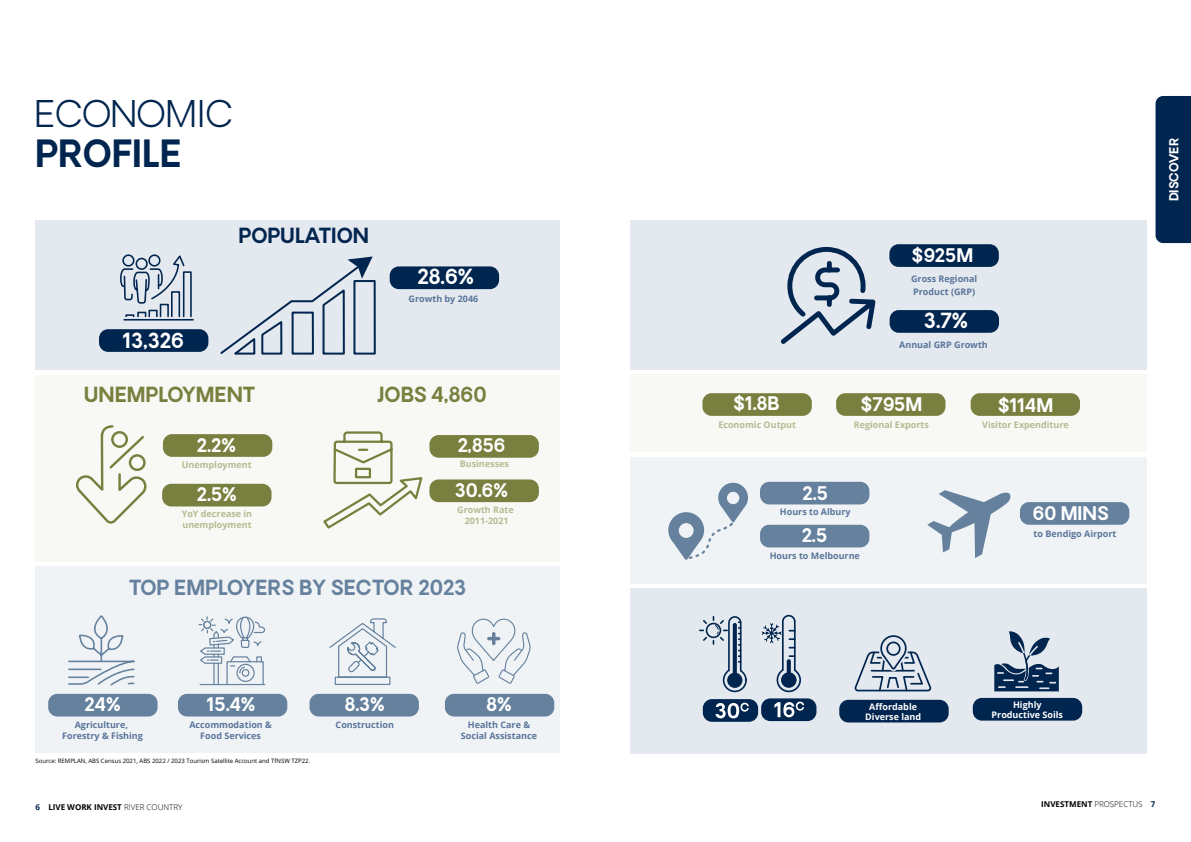
<style>
.page{position:relative;width:1191px;height:842px;background:#fff}
.page>*{position:absolute;margin:0;border:0;box-sizing:border-box;transform-origin:0 0}
.t1{font:300 36px "Oakes Grotesk";color:#00254f}
.t2{font:700 36px "Oakes Grotesk";color:#00254f}
.t3{font:700 20px "Oakes Grotesk";color:#65819d}
.t4{font:700 20px "Oakes Grotesk";color:#79803f}
.t5{font:700 20px "Oakes Grotesk";color:#fff}
.t6{font:700 20px "Oakes Grotesk";color:#00254f}
.t7{font:700 18px "Oakes Grotesk";color:#fff}
.t8{font:700 12px "Oakes Grotesk";color:#fff}
.t9{font:700 9px/10.8px "Open Sans";color:#59759a;text-align:center}
.t10{font:700 9px/11px "Open Sans";color:#b6ba91}
.t11{font:700 9px/10px "Open Sans";color:#fff;text-align:center}
.t12{font:700 8px "Open Sans";color:#000}
.t13{font:6px "Open Sans";color:#000}
.s1{color:#00254f}
.s2{font-weight:300}
</style>
<div class="page">
<div style="left:631px;top:374px;width:516px;height:78px;background:#f8f9f5"></div>
<div style="left:631px;top:458px;width:516px;height:126px;background:#f0f3f6"></div>
<div style="left:631px;top:588px;width:516px;height:165px;background:#e4e8ef"></div>
<div style="left:631px;top:220px;width:516px;height:150px;background:#e4e8ef"></div>
<div style="left:35px;top:220px;width:525px;height:150px;background:#e4e8ef"></div>
<div style="left:35px;top:375px;width:525px;height:187px;background:#f8f9f5"></div>
<div style="left:35px;top:566px;width:525px;height:187px;background:#f0f3f6"></div>
<div style="left:1155px;top:96px;width:36px;height:147px;background:#00254f"></div>
<svg style="left:120px;top:254px;width:74px;height:67px"></svg>
<svg style="left:220px;top:293px;width:101px;height:62px"></svg>
<svg style="left:76px;top:425px;width:71px;height:99px"></svg>
<svg style="left:321px;top:256px;width:103px;height:461px"></svg>
<svg style="left:68px;top:616px;width:67px;height:70px"></svg>
<svg style="left:198px;top:616px;width:68px;height:78px"></svg>
<svg style="left:328px;top:618px;width:69px;height:68px"></svg>
<svg style="left:457px;top:618px;width:74px;height:66px"></svg>
<svg style="left:780px;top:246px;width:96px;height:98px"></svg>
<svg style="left:668px;top:482px;width:80px;height:78px"></svg>
<svg style="left:927px;top:490px;width:84px;height:68px"></svg>
<svg style="left:699px;top:616px;width:48px;height:77px"></svg>
<svg style="left:761px;top:614px;width:40px;height:79px"></svg>
<svg style="left:854px;top:635px;width:77px;height:57px"></svg>
<svg style="left:994px;top:631px;width:64px;height:60px"></svg>
<div style="left:48px;top:694px;width:110px;height:22px;background:#65819d;border-radius:9px"></div>
<div style="left:178px;top:694px;width:109px;height:22px;background:#65819d;border-radius:9px"></div>
<div style="left:309px;top:694px;width:110px;height:22px;background:#65819d;border-radius:9px"></div>
<div style="left:445px;top:694px;width:109px;height:22px;background:#65819d;border-radius:9px"></div>
<div style="left:163px;top:434px;width:109px;height:23px;background:#79803f;border-radius:9px"></div>
<div style="left:162px;top:484px;width:109px;height:22px;background:#79803f;border-radius:9px"></div>
<div style="left:429px;top:435px;width:110px;height:23px;background:#79803f;border-radius:9px"></div>
<div style="left:429px;top:479px;width:110px;height:23px;background:#79803f;border-radius:9px"></div>
<div style="left:839px;top:700px;width:109px;height:22px;background:#00254f;border-radius:9px"></div>
<div style="left:972px;top:698px;width:110px;height:23px;background:#00254f;border-radius:9px"></div>
<div style="left:703px;top:699px;width:55px;height:23px;background:#00254f;border-radius:9px"></div>
<div style="left:761px;top:698px;width:55px;height:23px;background:#00254f;border-radius:9px"></div>
<svg style="left:715px;top:703px;width:33px;height:15px"></svg>
<svg style="left:774px;top:702px;width:30px;height:15px"></svg>
<div style="left:702px;top:393px;width:110px;height:23px;background:#79803f;border-radius:9px"></div>
<div style="left:836px;top:393px;width:109px;height:23px;background:#79803f;border-radius:9px"></div>
<div style="left:970px;top:393px;width:110px;height:23px;background:#79803f;border-radius:9px"></div>
<div style="left:889px;top:244px;width:109px;height:23px;background:#00254f;border-radius:9px"></div>
<div style="left:889px;top:310px;width:110px;height:23px;background:#00254f;border-radius:9px"></div>
<div style="left:760px;top:482px;width:109px;height:22px;background:#65819d;border-radius:9px"></div>
<div style="left:760px;top:525px;width:109px;height:22px;background:#65819d;border-radius:9px"></div>
<div style="left:1020px;top:502px;width:109px;height:23px;background:#65819d;border-radius:9px"></div>
<div style="left:99px;top:329px;width:109px;height:23px;background:#00254f;border-radius:9px"></div>
<div style="left:390px;top:266px;width:109px;height:23px;background:#00254f;border-radius:9px"></div>
<h1 class="t1" style="left:35px;top:91px;width:200px">ECONOMIC</h1>
<h1 class="t2" style="left:35px;top:130px;width:148px">PROFILE</h1>
<h3 class="t8" style="left:1166px;top:201px;width:65px;rotate:-90deg">DISCOVER</h3>
<h2 class="t5" style="left:123px;top:327px;width:63px">13,326</h2>
<h2 class="t6" style="left:238px;top:222px;width:132px">POPULATION</h2>
<h2 class="t5" style="left:417px;top:264px;width:58px">28.6%</h2>
<p class="t9" style="left:408px;top:293px;width:71px">Growth by 2046</p>
<h2 class="t4" style="left:84px;top:382px;width:173px">UNEMPLOYMENT</h2>
<h3 class="t7" style="left:197px;top:434px;width:41px">2.2%</h3>
<h3 class="t7" style="left:197px;top:483px;width:41px">2.5%</h3>
<p class="t10" style="left:182px;top:459px;width:71px">Unemployment</p>
<p class="t10" style="left:182px;top:508px;width:72px">YoY decrease in unemployment</p>
<h2 class="t4" style="left:377px;top:382px;width:111px">JOBS 4,860</h2>
<h3 class="t7" style="left:458px;top:433px;width:49px">2,856</h3>
<h3 class="t7" style="left:455px;top:478px;width:54px">30.6%</h3>
<p class="t10" style="left:460px;top:458px;width:51px">Businesses</p>
<p class="t10" style="left:457px;top:504px;width:58px;text-align:center">Growth Rate<br>2011-2021</p>
<h2 class="t3" style="left:129px;top:574px;width:339px">TOP EMPLOYERS BY SECTOR 2023</h2>
<h3 class="t7" style="left:84px;top:693px;width:38px">24%</h3>
<h3 class="t7" style="left:207px;top:693px;width:50px">15.4%</h3>
<h3 class="t7" style="left:345px;top:693px;width:41px">8.3%</h3>
<h3 class="t7" style="left:486px;top:693px;width:27px">8%</h3>
<p class="t9" style="left:62px;top:719px;width:82px">Agriculture,<br>Forestry &amp; Fishing</p>
<p class="t9" style="left:189px;top:719px;width:84px">Accommodation &amp;<br>Food Services</p>
<p class="t9" style="left:336px;top:719px;width:60px">Construction</p>
<p class="t9" style="left:461px;top:719px;width:77px">Health Care &amp;<br>Social Assistance</p>
<p class="t13" style="left:35px;top:757px;width:276px">Source: REMPLAN, ABS Census 2021, ABS 2022 / 2023 Tourism Satellite Account and TfNSW TZP22.</p>
<h3 class="t7" style="left:911px;top:243px;width:63px">$925M</h3>
<p class="t9" style="left:911px;top:271px;width:68px;line-height:13.6px;text-align:left">Gross Regional<br>Product (GRP)</p>
<h2 class="t5" style="left:924px;top:307px;width:45px">3.7%</h2>
<p class="t9" style="left:899px;top:339px;width:90px">Annual GRP Growth</p>
<h3 class="t7" style="left:733px;top:391px;width:47px">$1.8B</h3>
<h3 class="t7" style="left:860px;top:392px;width:63px">$795M</h3>
<h3 class="t7" style="left:997px;top:393px;width:57px">$114M</h3>
<p class="t10" style="left:718px;top:419px;width:79px">Economic Output</p>
<p class="t10" style="left:854px;top:419px;width:77px">Regional Exports</p>
<p class="t10" style="left:982px;top:419px;width:88px">Visitor Expenditure</p>
<h3 class="t7" style="left:802px;top:481px;width:27px">2.5</h3>
<h3 class="t7" style="left:801px;top:523px;width:27px">2.5</h3>
<p class="t9" style="left:780px;top:506px;width:72px">Hours to Albury</p>
<p class="t9" style="left:769px;top:550px;width:92px">Hours to Melbourne</p>
<h3 class="t7" style="left:1032px;top:501px;width:77px">60 MINS</h3>
<p class="t9" style="left:1033px;top:528px;width:84px">to Bendigo Airport</p>
<p class="t11" style="left:865px;top:702px;width:57px">Affordable<br>Diverse land</p>
<p class="t11" style="left:991px;top:700px;width:73px">Highly<br>Productive Soils</p>
<p class="t12" style="left:35px;top:801px;width:148px"><span class="s1">6</span> LIVE WORK INVEST <span class="s2">RIVER COUNTRY</span></p>
<p class="t12" style="left:1041px;top:799px;width:116px">INVESTMENT <span class="s2">PROSPECTUS</span> <span class="s1">7</span></p>
</div>
